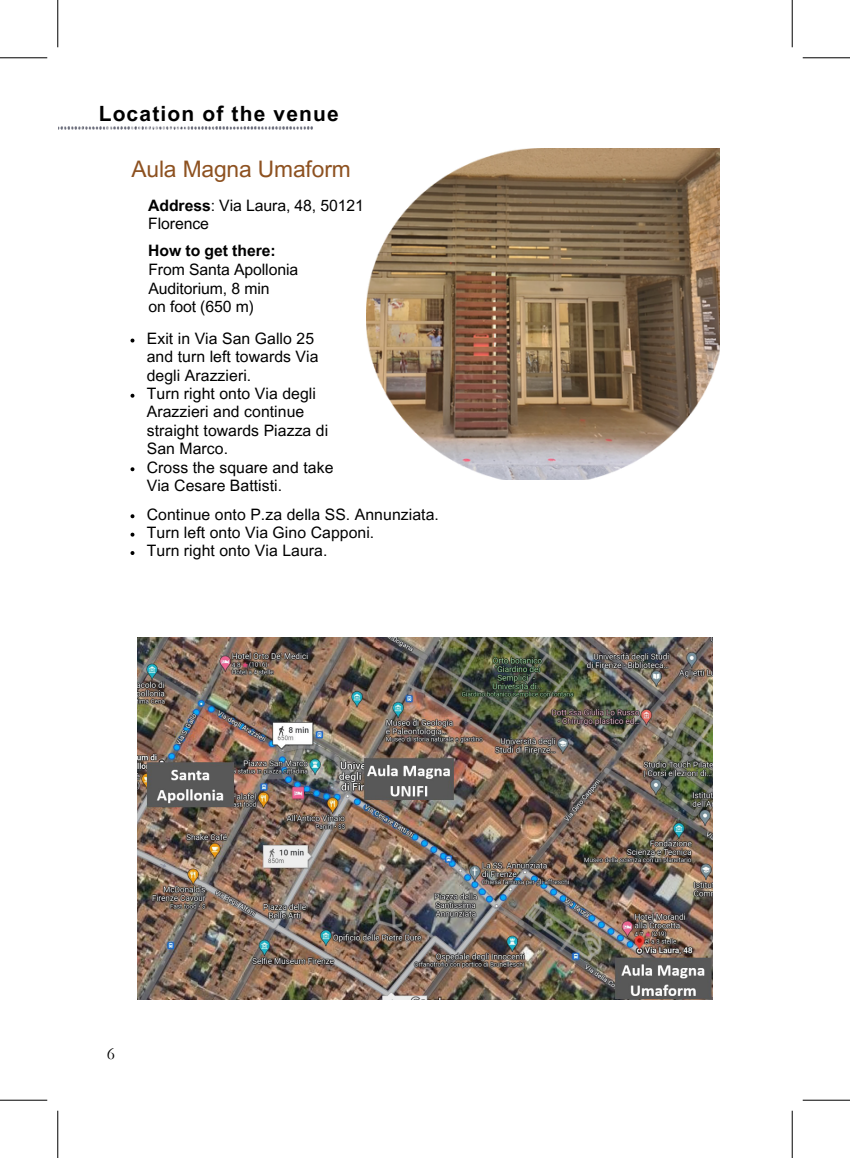
<style>
.page{position:relative;width:850px;height:1158px;background:#fff}
.page>*{position:absolute;margin:0;border:0;box-sizing:border-box;transform-origin:0 0}
.t1{font:22.75px "Arial MT Pro";letter-spacing:-.005em;color:#8d5120}
.t2{font:700 21px "Arial MT Pro";letter-spacing:.055em;color:#000}
.t3{font:17.5px "Garamond";color:#000}
.t4{font:15.75px/18.4px "Arial MT Pro";letter-spacing:.005em;color:#000}
.t5{font:700 15.75px "Arial MT Pro";letter-spacing:-.005em;color:#000}
.s1{font-weight:700}
</style>
<div class="page">
<img style="left:366px;top:148px;width:353px;height:331px">
<svg style="left:130px;top:338px;width:4px;height:4px"></svg>
<svg style="left:130px;top:393px;width:4px;height:4px"></svg>
<svg style="left:130px;top:467px;width:4px;height:4px"></svg>
<svg style="left:130px;top:514px;width:4px;height:4px"></svg>
<svg style="left:130px;top:532px;width:4px;height:4px"></svg>
<svg style="left:130px;top:551px;width:4px;height:4px"></svg>
<img style="left:58px;top:126px;width:255px;height:3px">
<img style="left:138px;top:637px;width:574px;height:362px">
<hr style="left:0;top:57px;width:47px;height:1px;background:#000">
<hr style="left:802px;top:57px;width:48px;height:1px;background:#000">
<hr style="left:0;top:1099px;width:47px;height:1px;background:#000">
<hr style="left:802px;top:1099px;width:48px;height:1px;background:#000">
<hr style="left:57px;top:0;width:1px;height:47px;background:#000">
<hr style="left:57px;top:1110px;width:1px;height:47px;background:#000">
<hr style="left:792px;top:0;width:1px;height:47px;background:#000">
<hr style="left:792px;top:1110px;width:1px;height:47px;background:#000">
<h2 class="t2" style="left:99px;top:101px;width:242px">Location of the venue</h2>
<h1 class="t1" style="left:131px;top:156px;width:221px">Aula Magna Umaform</h1>
<p class="t4" style="left:148px;top:196px;width:217px"><span class="s1">Address</span>: Via Laura, 48, 50121<br>Florence</p>
<p class="t5" style="left:148px;top:241px;width:129px">How to get there:</p>
<p class="t4" style="left:148px;top:261px;width:151px">From Santa Apollonia<br>Auditorium, 8 min<br>on foot (650 m)</p>
<p class="t4" style="left:147px;top:330px;width:188px">Exit in Via San Gallo 25 and turn left towards Via degli Arazzieri.<br>Turn right onto Via degli<br>Arazzieri and continue straight towards Piazza di<br>San Marco.<br>Cross the square and take<br>Via Cesare Battisti.</p>
<p class="t4" style="left:147px;top:505px;width:293px">Continue onto P.za della SS. Annunziata.<br>Turn left onto Via Gino Capponi.<br>Turn right onto Via Laura.</p>
<p class="t3" style="left:107px;top:1041px;width:10px">6</p>
</div>
